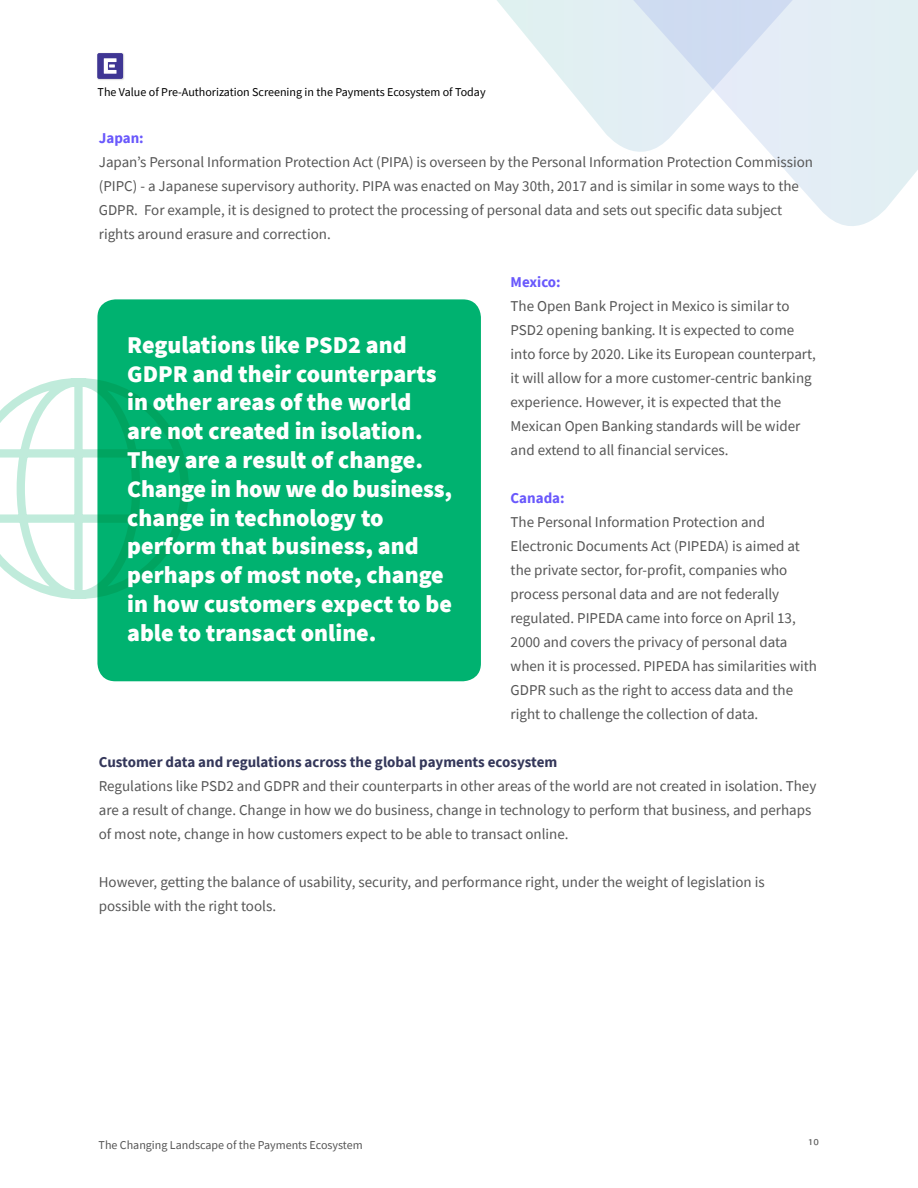
<style>
.page{position:relative;width:918px;height:1188px;background:#fff}
.page>*{position:absolute;margin:0;border:0;box-sizing:border-box;transform-origin:0 0}
.t1{font:900 24px/28.8px "Source Sans Pro";color:#fff}
.t2{font:15px/24px "Source Sans Pro";color:#555}
.t3{font:700 15px "Source Sans Pro";color:#34375a}
.t4{font:700 15px "Source Sans Pro";color:#6958fc}
.t5{font:12px "Source Sans Pro";color:#000}
.t6{font:12px "Source Sans Pro";color:#555}
</style>
<div class="page">
<img style="left:98px;top:53px;width:26px;height:27px">
<svg style="left:97px;top:53px;width:26px;height:26px"></svg>
<svg style="left:788px;top:173px;width:127px;height:53px"></svg>
<svg style="left:497px;top:0;width:421px;height:173px"></svg>
<svg style="left:0;top:378px;width:97px;height:221px"></svg>
<div style="left:97px;top:299px;width:384px;height:382px;background:#00b270;border-radius:18px"></div>
<p class="t5" style="left:98px;top:84px;width:389px">The Value of Pre-Authorization Screening in the Payments Ecosystem of Today</p>
<p class="t4" style="left:99px;top:128px;width:46px">Japan:</p>
<p class="t2" style="left:99px;top:150px;width:716px">Japan’s Personal Information Protection Act (PIPA) is overseen by the Personal Information Protection Commission (PIPC) - a Japanese supervisory authority. PIPA was enacted on May 30th, 2017 and is similar in some ways to the GDPR. For example, it is designed to protect the processing of personal data and sets out specific data subject rights around erasure and correction.</p>
<p class="t4" style="left:511px;top:272px;width:52px">Mexico:</p>
<p class="t2" style="left:511px;top:294px;width:307px">The Open Bank Project in Mexico is similar to PSD2 opening banking. It is expected to come into force by 2020. Like its European counterpart, it will allow for a more customer-centric banking experience. However, it is expected that the Mexican Open Banking standards will be wider and extend to all financial services.</p>
<p class="t4" style="left:511px;top:488px;width:56px">Canada:</p>
<p class="t2" style="left:511px;top:510px;width:308px">The Personal Information Protection and Electronic Documents Act (PIPEDA) is aimed at the private sector, for-profit, companies who process personal data and are not federally regulated. PIPEDA came into force on April 13, 2000 and covers the privacy of personal data when it is processed. PIPEDA has similarities with GDPR such as the right to access data and the right to challenge the collection of data.</p>
<p class="t3" style="left:99px;top:752px;width:460px">Customer data and regulations across the global payments ecosystem</p>
<p class="t2" style="left:99px;top:774px;width:719px">Regulations like PSD2 and GDPR and their counterparts in other areas of the world are not created in isolation. They are a result of change. Change in how we do business, change in technology to perform that business, and perhaps of most note, change in how customers expect to be able to transact online.</p>
<p class="t2" style="left:99px;top:870px;width:667px">However, getting the balance of usability, security, and performance right, under the weight of legislation is possible with the right tools.</p>
<p class="t1" style="left:127px;top:330px;width:327px">Regulations like PSD2 and<br>GDPR and their counterparts in other areas of the world are not created in isolation.<br>They are a result of change.<br>Change in how we do business, change in technology to perform that business, and perhaps of most note, change in how customers expect to be able to transact online.</p>
<p class="t6" style="left:99px;top:1137px;width:266px">The Changing Landscape of the Payments Ecosystem</p>
<p class="t2" style="left:808px;top:1132px;width:13px">10</p>
</div>
